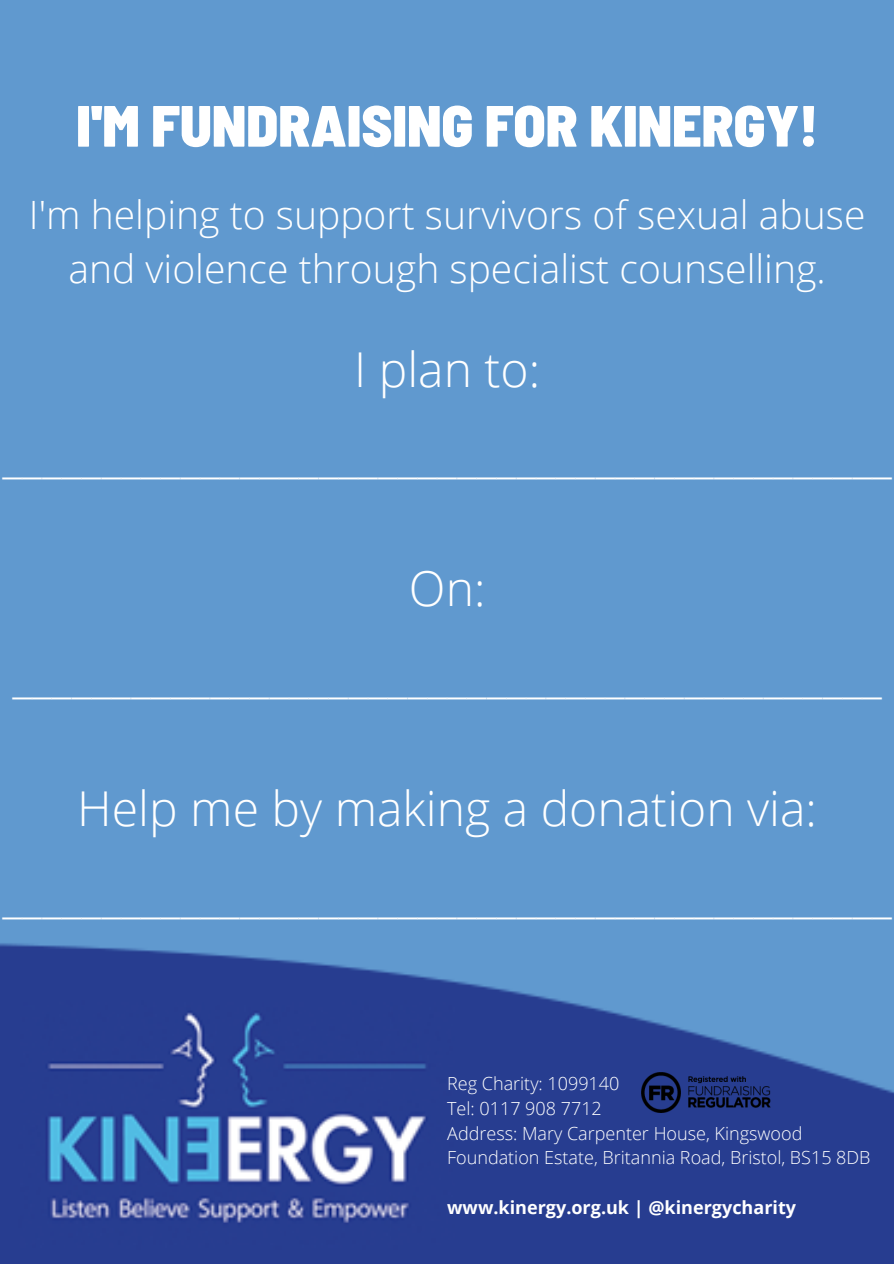
<style>
.page{position:relative;width:894px;height:1264px;background:#fff}
.page>*{position:absolute;margin:0;border:0;box-sizing:border-box;transform-origin:0 0}
.t1{font:900 semi-condensed 58.05px "Barlow";color:#fff}
.t2{font:300 48px/86.7px "Open Sans";color:#fff;text-align:center}
.t3{font:300 39px/54px "Open Sans";color:#fff;text-align:center}
.t4{font:300 18px/24.8px "Open Sans";color:#fff}
.t5{font:700 18px "Open Sans";color:#fff}
</style>
<div class="page">
<img style="left:0;top:0;width:893px;height:1263px">
<img style="left:641px;top:1072px;width:128px;height:40px">
<p class="t1" style="left:76px;top:89px;width:743px">I'M FUNDRAISING FOR KINERGY!</p>
<p class="t3" style="left:29px;top:187px;width:837px">I'm helping to support survivors of sexual abuse and violence through specialist counselling.</p>
<p class="t2" style="left:3px;top:325px;width:890px">I plan to: _____________________________________________</p>
<p class="t2" style="left:12px;top:544px;width:870px">On: ____________________________________________</p>
<p class="t2" style="left:3px;top:764px;width:890px">Help me by making a donation via: _____________________________________________</p>
<p class="t4" style="left:447px;top:1070px;width:425px">Reg Charity: 1099140<br>Tel: 0117 908 7712<br>Address: Mary Carpenter House, Kingswood Foundation Estate, Britannia Road, Bristol, BS15 8DB</p>
<p class="t5" style="left:447px;top:1194px;width:350px">www.kinergy.org.uk | @kinergycharity</p>
</div>
